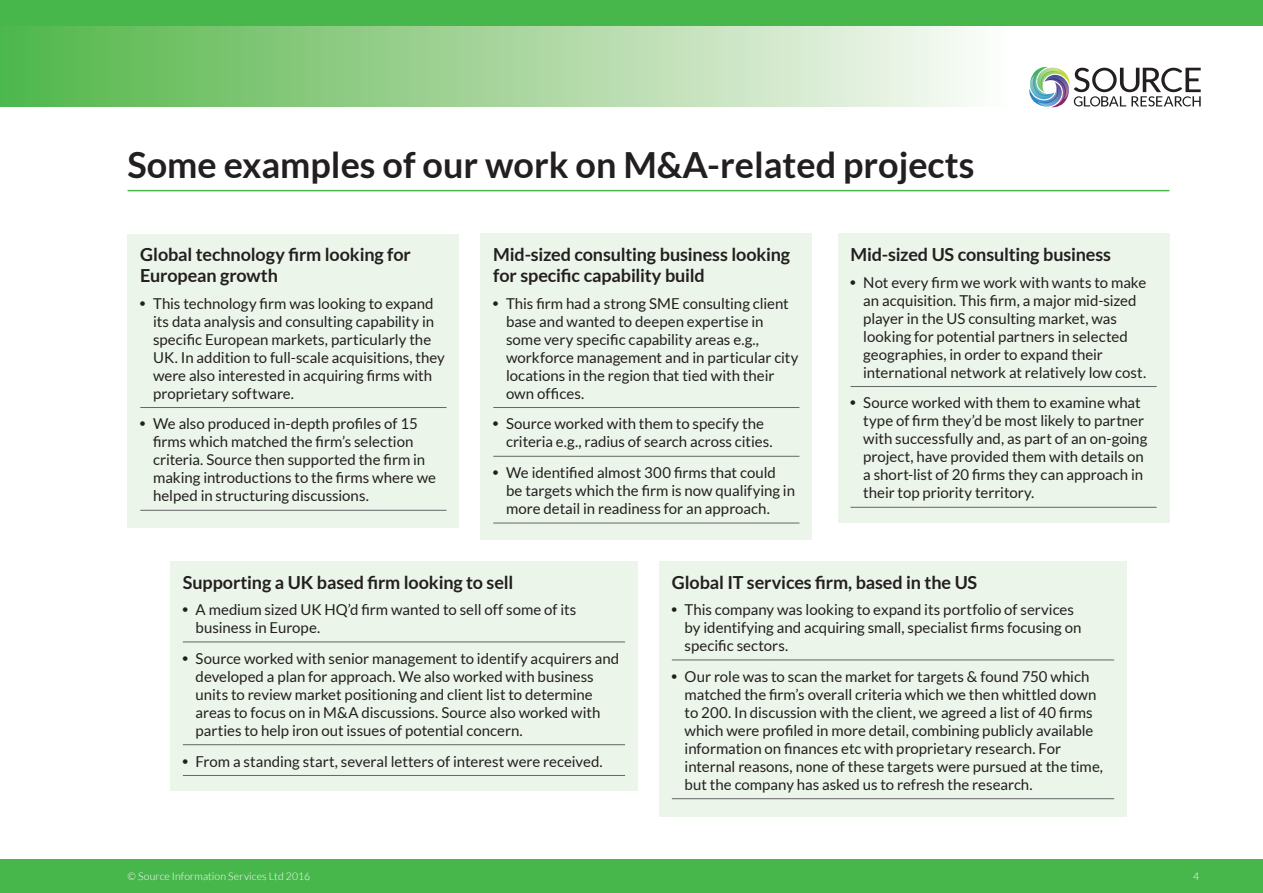
<style>
.page{position:relative;width:1263px;height:893px;background:#fff}
.page>*{position:absolute;margin:0;border:0;box-sizing:border-box;transform-origin:0 0}
.Sub_Head{font:700 36px "Lato";color:#231f20}
.Sub_Head_2{font:700 18px/21px "Lato";letter-spacing:-.005em;color:#231f20}
.t1{font:15px/18px "Lato";letter-spacing:-.005em;color:#231f20}
.t2{font:300 10.5px "Lato";letter-spacing:.01em;color:#fff}
.s1{font-family:"Univers";font-stretch:condensed}
</style>
<div class="page">
<div style="left:0;top:21px;width:1008px;height:85px;background:linear-gradient(to right,#52b447,#fcfaf7)"></div>
<div style="left:0;top:859px;width:1263px;height:34px;background:#48b74b"></div>
<div style="left:0;top:0;width:1263px;height:26px;background:#48b74b"></div>
<img style="left:1029px;top:67px;width:172px;height:40px">
<hr style="left:128px;top:190px;width:1041px;height:1px;background:#48b74b">
<div style="left:128px;top:234px;width:331px;height:293px;background:#ebf5e9"></div>
<hr style="left:140px;top:407px;width:306px;height:1px;background:#656666">
<hr style="left:140px;top:510px;width:306px;height:1px;background:#656666">
<div style="left:170px;top:561px;width:468px;height:230px;background:#ebf5e9"></div>
<hr style="left:183px;top:642px;width:442px;height:1px;background:#656666">
<hr style="left:183px;top:744px;width:442px;height:1px;background:#656666">
<hr style="left:183px;top:775px;width:442px;height:1px;background:#656666">
<div style="left:659px;top:561px;width:468px;height:255px;background:#ebf5e9"></div>
<hr style="left:672px;top:660px;width:442px;height:1px;background:#656666">
<hr style="left:672px;top:798px;width:442px;height:1px;background:#656666">
<div style="left:480px;top:234px;width:332px;height:306px;background:#ebf5e9"></div>
<hr style="left:493px;top:407px;width:306px;height:1px;background:#656666">
<hr style="left:493px;top:456px;width:306px;height:1px;background:#656666">
<hr style="left:493px;top:523px;width:306px;height:1px;background:#656666">
<div style="left:838px;top:234px;width:331px;height:289px;background:#ebf5e9"></div>
<hr style="left:850px;top:386px;width:307px;height:1px;background:#656666">
<hr style="left:850px;top:507px;width:307px;height:1px;background:#656666">
<p class="Sub_Head" style="left:128px;top:144px;width:848px">Some examples of our work on M&amp;A-related projects</p>
<p class="Sub_Head_2" style="left:140px;top:244px;width:272px">Global technology firm looking for<br>European growth</p>
<p class="t1" style="left:153px;top:294px;width:293px;text-indent:-13px"><span class="s1">•</span> This technology firm was looking to expand its data analysis and consulting capability in specific European markets, particularly the UK. In addition to full-scale acquisitions, they were also interested in acquiring firms with proprietary software.</p>
<p class="t1" style="left:153px;top:415px;width:284px;text-indent:-13px"><span class="s1">•</span> We also produced in-depth profiles of 15 firms which matched the firm’s selection criteria. Source then supported the firm in making introductions to the firms where we helped in structuring discussions.</p>
<p class="Sub_Head_2" style="left:493px;top:244px;width:298px">Mid-sized consulting business looking for specific capability build</p>
<p class="t1" style="left:506px;top:294px;width:294px;text-indent:-13px"><span class="s1">•</span> This firm had a strong SME consulting client base and wanted to deepen expertise in some very specific capability areas e.g., workforce management and in particular city locations in the region that tied with their own offices.</p>
<p class="t1" style="left:506px;top:415px;width:268px;text-indent:-13px"><span class="s1">•</span> Source worked with them to specify the criteria e.g., radius of search across cities.</p>
<p class="t1" style="left:506px;top:464px;width:290px;text-indent:-13px"><span class="s1">•</span> We identified almost 300 firms that could be targets which the firm is now qualifying in more detail in readiness for an approach.</p>
<p class="Sub_Head_2" style="left:850px;top:244px;width:262px">Mid-sized US consulting business</p>
<p class="t1" style="left:863px;top:273px;width:284px;text-indent:-13px"><span class="s1">•</span> Not every firm we work with wants to make an acquisition. This firm, a major mid-sized player in the US consulting market, was looking for potential partners in selected geographies, in order to expand their international network at relatively low cost.</p>
<p class="t1" style="left:863px;top:394px;width:286px;text-indent:-13px"><span class="s1">•</span> Source worked with them to examine what type of firm they’d be most likely to partner with successfully and, as part of an on-going project, have provided them with details on a short-list of 20 firms they can approach in their top priority territory.</p>
<p class="Sub_Head_2" style="left:183px;top:571px;width:332px">Supporting a UK based firm looking to sell</p>
<p class="t1" style="left:196px;top:600px;width:382px;text-indent:-13px"><span class="s1">•</span> A medium sized UK HQ’d firm wanted to sell off some of its business in Europe.</p>
<p class="t1" style="left:196px;top:649px;width:425px;text-indent:-13px"><span class="s1">•</span> Source worked with senior management to identify acquirers and developed a plan for approach. We also worked with business units to review market positioning and client list to determine areas to focus on in M&amp;A discussions. Source also worked with parties to help iron out issues of potential concern.</p>
<p class="t1" style="left:183px;top:752px;width:421px"><span class="s1">•</span> From a standing start, several letters of interest were received.</p>
<p class="Sub_Head_2" style="left:672px;top:571px;width:307px">Global IT services firm, based in the US</p>
<p class="t1" style="left:685px;top:600px;width:398px;text-indent:-13px"><span class="s1">•</span> This company was looking to expand its portfolio of services by identifying and acquiring small, specialist firms focusing on specific sectors.</p>
<p class="t1" style="left:685px;top:667px;width:420px;text-indent:-13px"><span class="s1">•</span> Our role was to scan the market for targets &amp; found 750 which matched the firm’s overall criteria which we then whittled down to 200. In discussion with the client, we agreed a list of 40 firms which were profiled in more detail, combining publicly available information on finances etc with proprietary research. For internal reasons, none of these targets were pursued at the time, but the company has asked us to refresh the research.</p>
<p class="t2" style="left:128px;top:871px;width:184px">© Source Information Services Ltd 2016</p>
<p class="t2" style="left:1193px;top:871px;width:8px">4</p>
</div>
